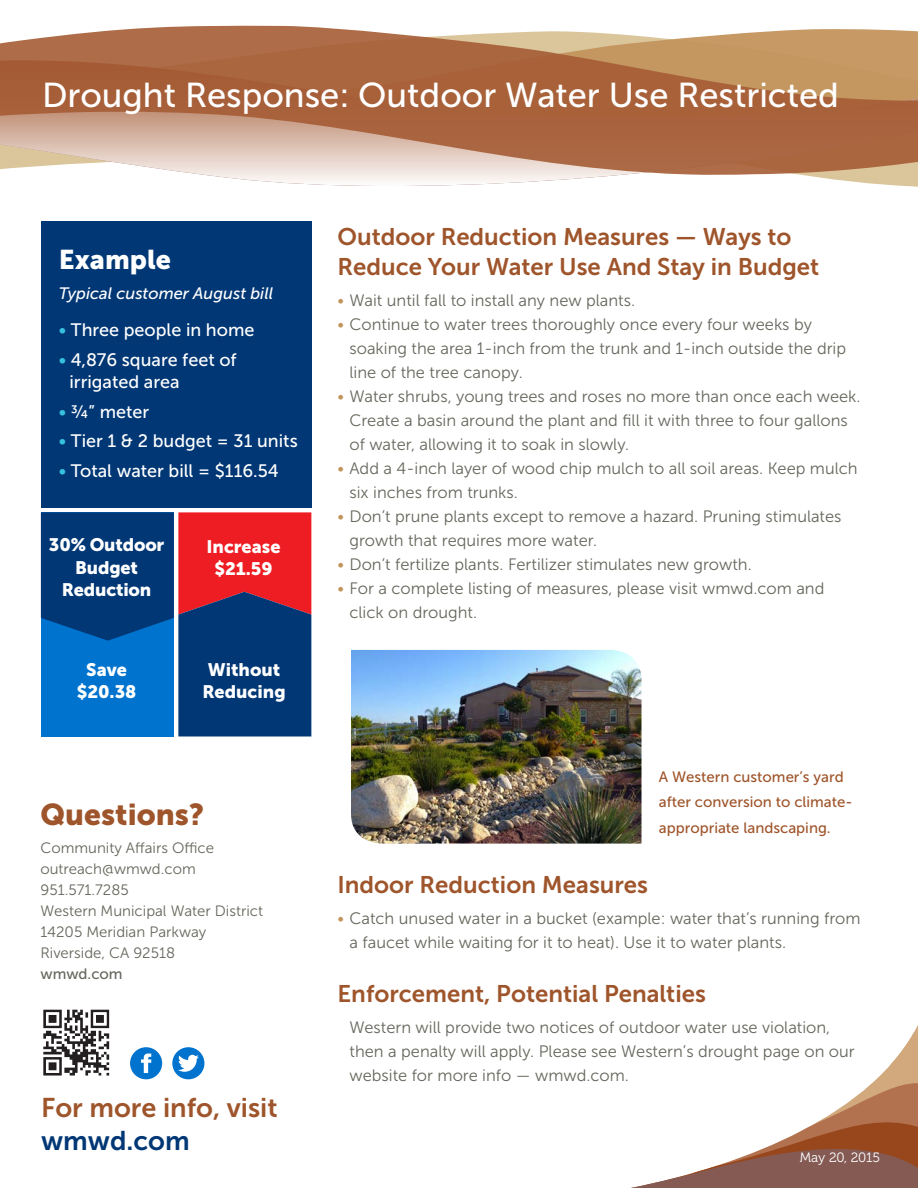
<style>
.page{position:relative;width:918px;height:1188px;background:#fff}
.page>*{position:absolute;margin:0;border:0;box-sizing:border-box;transform-origin:0 0}
.t1{font:34.5px "Museo Sans 500";color:#fff}
.t2{font:30px "Museo Sans 900";color:#9f552b}
.t3{font:27px "Museo Sans 700";color:#9f552b}
.t4{font:27px "Museo Sans 700";color:#013775}
.t5{font:27px "Museo Sans 900";color:#fff}
.t6{font:24px/30px "Museo Sans 700";color:#9f552b}
.t7{font:18px/22.5px "Museo Sans 500";color:#fff}
.t8{font:18px/22.5px "Museo Sans 900";color:#fff;text-align:center}
.t9{font:16.5px/24px "Museo Sans 300";color:#65665c}
.t10{font:italic 16.5px "Museo Sans 500";color:#fff}
.t11{font:15px/21px "Museo Sans 300";color:#65665c}
.t12{font:15px/25.5px "Museo Sans 500";color:#9f552b}
.t13{font:15px "Museo Sans 500";color:#65665c}
.t14{font:13.5px "Museo 300";letter-spacing:-.005em;color:#fff}
.s1{color:#36c2de}
.s2{color:#c3945d}
</style>
<div class="page">
<svg style="left:41px;top:512px;width:270px;height:224px;background:#394c83"></svg>
<div style="left:42px;top:221px;width:270px;height:287px;background:#013775"></div>
<div style="left:130px;top:1047px;width:32px;height:32px;background:#0073ce;border-radius:50%"></div>
<svg style="left:141px;top:1054px;width:10px;height:19px"></svg>
<div style="left:172px;top:1047px;width:32px;height:32px;background:#0073ce;border-radius:50%"></div>
<svg style="left:178px;top:1055px;width:21px;height:17px"></svg>
<svg style="left:206px;top:175px;width:712px;height:12px"></svg>
<svg style="left:0;top:25px;width:918px;height:150px;background:#bc8766"></svg>
<svg style="left:631px;top:1025px;width:287px;height:163px"></svg>
<svg style="left:43px;top:1010px;width:66px;height:66px"></svg>
<img style="left:351px;top:650px;width:291px;height:194px">
<h1 class="t1" style="left:42px;top:76px;width:799px">Drought Response: Outdoor Water Use Restricted</h1>
<h3 class="t5" style="left:59px;top:244px;width:113px">Example</h3>
<p class="t10" style="left:59px;top:285px;width:216px">Typical customer August bill</p>
<p class="t7" style="left:59px;top:319px;width:197px"><span class="s1">•</span> Three people in home</p>
<p class="t7" style="left:69px;top:348px;width:169px;text-indent:-10px"><span class="s1">•</span> 4,876 square feet of irrigated area</p>
<p class="t7" style="left:59px;top:400px;width:92px"><span class="s1">•</span> ¾” meter</p>
<p class="t7" style="left:59px;top:430px;width:240px"><span class="s1">•</span> Tier 1 &amp; 2 budget = 31 units</p>
<p class="t7" style="left:59px;top:459px;width:221px"><span class="s1">•</span> Total water bill = $116.54</p>
<p class="t8" style="left:49px;top:534px;width:117px">30% Outdoor<br>Budget<br>Reduction</p>
<p class="t8" style="left:77px;top:658px;width:61px">Save $20.38</p>
<p class="t8" style="left:206px;top:535px;width:76px">Increase $21.59</p>
<p class="t8" style="left:202px;top:658px;width:85px;text-align:left">Without<br>Reducing</p>
<h2 class="t2" style="left:40px;top:798px;width:165px">Questions?</h2>
<p class="t11" style="left:40px;top:838px;width:224px">Community Affairs Office outreach@wmwd.com<br>951.571.7285<br>Western Municipal Water District<br>14205 Meridian Parkway<br>Riverside, CA 92518</p>
<p class="t13" style="left:40px;top:966px;width:84px">wmwd.com</p>
<h3 class="t3" style="left:41px;top:1093px;width:238px">For more info, visit</h3>
<h3 class="t4" style="left:41px;top:1126px;width:150px">wmwd.com</h3>
<h3 class="t6" style="left:338px;top:222px;width:483px">Outdoor Reduction Measures — Ways to<br>Reduce Your Water Use And Stay in Budget</h3>
<p class="t9" style="left:338px;top:289px;width:299px"><span class="s2">•</span> Wait until fall to install any new plants.</p>
<p class="t9" style="left:349px;top:313px;width:498px;text-indent:-12px"><span class="s2">•</span> Continue to water trees thoroughly once every four weeks by soaking the area 1-inch from the trunk and 1-inch outside the drip line of the tree canopy.</p>
<p class="t9" style="left:349px;top:385px;width:513px;text-indent:-12px"><span class="s2">•</span> Water shrubs, young trees and roses no more than once each week.<br>Create a basin around the plant and fill it with three to four gallons of water, allowing it to soak in slowly.</p>
<p class="t9" style="left:349px;top:457px;width:510px;text-indent:-12px"><span class="s2">•</span> Add a 4-inch layer of wood chip mulch to all soil areas. Keep mulch six inches from trunks.</p>
<p class="t9" style="left:349px;top:505px;width:494px;text-indent:-12px"><span class="s2">•</span> Don’t prune plants except to remove a hazard. Pruning stimulates growth that requires more water.</p>
<p class="t9" style="left:338px;top:553px;width:416px"><span class="s2">•</span> Don’t fertilize plants. Fertilizer stimulates new growth.</p>
<p class="t9" style="left:349px;top:577px;width:476px;text-indent:-12px"><span class="s2">•</span> For a complete listing of measures, please visit wmwd.com and click on drought.</p>
<p class="t12" style="left:659px;top:764px;width:195px">A Western customer’s yard after conversion to climate&shy;appropriate landscaping.</p>
<h3 class="t6" style="left:338px;top:870px;width:312px">Indoor Reduction Measures</h3>
<p class="t9" style="left:349px;top:906px;width:513px;text-indent:-12px"><span class="s2">•</span> Catch unused water in a bucket (example: water that’s running from a faucet while waiting for it to heat). Use it to water plants.</p>
<h3 class="t6" style="left:338px;top:979px;width:370px">Enforcement, Potential Penalties</h3>
<p class="t9" style="left:350px;top:1015px;width:507px">Western will provide two notices of outdoor water use violation, then a penalty will apply. Please see Western’s drought page on our website for more info — wmwd.com.</p>
<p class="t14" style="left:800px;top:1150px;width:82px">May 20, 2015</p>
</div>
